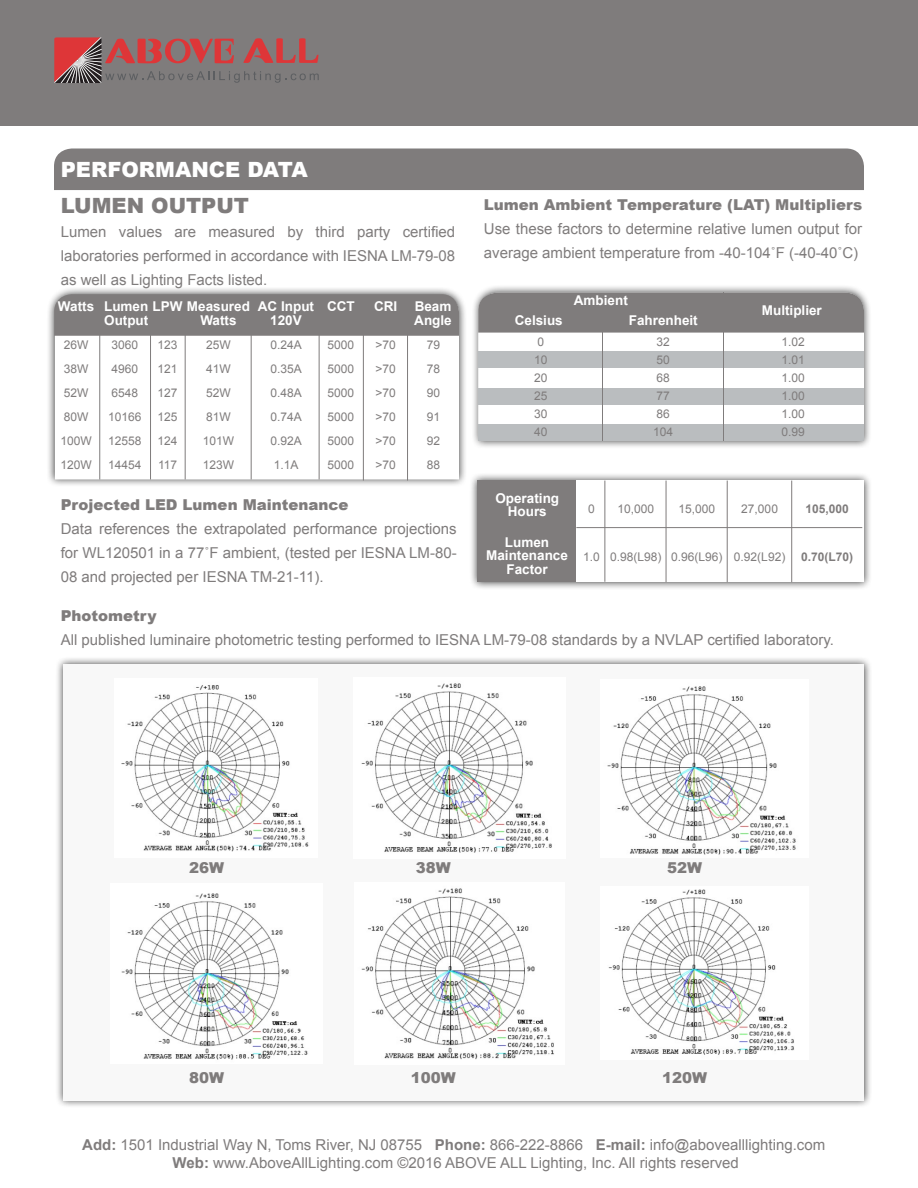
<style>
.page{position:relative;width:918px;height:1188px;background:#fff}
.page>*{position:absolute;margin:0;border:0;box-sizing:border-box;transform-origin:0 0}
.t1{font:900 21px "Arial";color:#fff}
.t2{font:900 21px "Arial";color:#7f7c7c}
.t3{font:15px/24px "Arial";color:#7f7c7c;text-align:justify}
.t4{font:900 15px "Arial";color:#7f7c7c}
.t5{font:700 13.5px/13.5px "Arial";color:#fff;text-align:center}
.t6{font:12px/24px "Arial";color:#7f7c7c;text-align:justify}
.t7{font:700 12px "Arial";color:#7f7c7c}
.s1{font-weight:700}
</style>
<div class="page">
<div style="left:0;top:0;width:918px;height:126px;background:#7f7c7c"></div>
<svg style="left:54px;top:37px;width:265px;height:46px"></svg>
<div style="left:54px;top:148px;width:810px;height:42px;background:#7f7c7c"></div>
<div style="left:47px;top:287px;width:420px;height:201px;background:#000;opacity:.75"></div>
<svg style="left:55px;top:336px;width:404px;height:143px"></svg>
<div style="left:54px;top:294px;width:405px;height:42px;background:#7f7c7c"></div>
<hr style="left:99px;top:333px;width:1px;height:146px;background:#7f7c7c">
<hr style="left:150px;top:333px;width:1px;height:146px;background:#7f7c7c">
<hr style="left:185px;top:333px;width:1px;height:146px;background:#7f7c7c">
<hr style="left:319px;top:333px;width:1px;height:146px;background:#7f7c7c">
<hr style="left:363px;top:334px;width:1px;height:147px;background:#7f7c7c">
<hr style="left:407px;top:334px;width:1px;height:147px;background:#7f7c7c">
<div style="left:55px;top:656px;width:817px;height:453px;background:#000;opacity:.75"></div>
<div style="left:63px;top:664px;width:801px;height:437px;background:#f8f8f8"></div>
<div style="left:471px;top:285px;width:401px;height:164px;background:#000;opacity:.75"></div>
<svg style="left:478px;top:333px;width:386px;height:91px"></svg>
<div style="left:478px;top:293px;width:386px;height:40px;background:#7f7c7c"></div>
<div style="left:478px;top:351px;width:386px;height:17px;background:#babdbf"></div>
<div style="left:478px;top:388px;width:386px;height:16px;background:#babdbf"></div>
<div style="left:478px;top:424px;width:386px;height:17px;background:#babdbf"></div>
<hr style="left:603px;top:311px;width:1px;height:130px;background:#7f7c7c">
<hr style="left:723px;top:293px;width:1px;height:148px;background:#7f7c7c">
<hr style="left:479px;top:310px;width:243px;height:1px;background:#7f7c7c">
<hr style="left:251px;top:333px;width:1px;height:146px;background:#7f7c7c">
<img style="left:121px;top:893px;width:187px;height:167px">
<img style="left:361px;top:888px;width:193px;height:171px">
<img style="left:608px;top:889px;width:186px;height:166px">
<div style="left:469px;top:472px;width:403px;height:118px;background:#000;opacity:.75"></div>
<div style="left:477px;top:481px;width:387px;height:101px;background:#fff"></div>
<div style="left:477px;top:481px;width:99px;height:101px;background:#7f7c7c"></div>
<hr style="left:604px;top:481px;width:1px;height:101px;background:#7f7c7c">
<hr style="left:791px;top:481px;width:1px;height:101px;background:#7f7c7c">
<hr style="left:666px;top:481px;width:1px;height:101px;background:#7f7c7c">
<hr style="left:727px;top:481px;width:1px;height:101px;background:#7f7c7c">
<hr style="left:576px;top:527px;width:286px;height:1px;background:#7f7c7c">
<img style="left:121px;top:685px;width:188px;height:167px">
<img style="left:361px;top:683px;width:191px;height:170px">
<img style="left:607px;top:686px;width:189px;height:169px">
<h1 class="t1" style="left:61px;top:154px;width:249px">PERFORMANCE DATA</h1>
<h1 class="t2" style="left:61px;top:190px;width:190px">LUMEN OUTPUT</h1>
<p class="t3" style="left:61px;top:220px;width:396px">Lumen values are measured by third party certified laboratories performed in accordance with IESNA LM-79-08 as well as Lighting Facts listed.</p>
<p class="t5" style="left:104px;top:300px;width:147px;text-align:left;text-indent:-46px">Watts Lumen LPW Measured<br>Output</p>
<p class="t5" style="left:327px;top:300px;width:29px">CCT</p>
<p class="t5" style="left:374px;top:300px;width:25px">CRI</p>
<p class="t5" style="left:414px;top:300px;width:39px;text-align:left">Beam<br>Angle</p>
<p class="t6" style="left:60px;top:333px;width:33px;text-align:left">26W<br>38W<br>52W<br>80W<br>100W<br>120W</p>
<p class="t6" style="left:108px;top:333px;width:35px;text-align:left">3060<br>4960<br>6548<br>10166<br>12558<br>14454</p>
<p class="t6" style="left:271px;top:333px;width:33px">0.24A 0.35A 0.48A 0.74A 0.92A 1.1A</p>
<p class="t6" style="left:376px;top:333px;width:22px">&gt;70 &gt;70 &gt;70 &gt;70 &gt;70 &gt;70</p>
<p class="t5" style="left:258px;top:300px;width:58px">AC Input<br>120V</p>
<p class="t5" style="left:200px;top:314px;width:38px">Watts</p>
<p class="t6" style="left:203px;top:333px;width:33px;text-align:left">25W<br>41W<br>52W<br>81W<br>101W<br>123W</p>
<p class="t6" style="left:328px;top:333px;width:28px">5000<br>5000<br>5000<br>5000<br>5000<br>5000</p>
<p class="t4" style="left:61px;top:494px;width:289px">Projected LED Lumen Maintenance</p>
<p class="t3" style="left:61px;top:517px;width:397px">Data references the extrapolated performance projections for WL120501 in a 77˚F ambient, (tested per IESNA LM-80- 08 and projected per IESNA TM-21-11).</p>
<p class="t6" style="left:158px;top:333px;width:22px">123<br>121<br>127<br>125<br>124<br>117</p>
<p class="t6" style="left:427px;top:333px;width:15px">79<br>78<br>90<br>91<br>92<br>88</p>
<p class="t4" style="left:484px;top:194px;width:380px">Lumen Ambient Temperature (LAT) Multipliers</p>
<p class="t3" style="left:484px;top:217px;width:380px">Use these factors to determine relative lumen output for average ambient temperature from -40-104˚F (-40-40˚C)</p>
<p class="t5" style="left:574px;top:294px;width:55px">Ambient</p>
<p class="t5" style="left:515px;top:314px;width:50px">Celsius</p>
<p class="t5" style="left:629px;top:314px;width:71px">Fahrenheit</p>
<p class="t5" style="left:762px;top:304px;width:62px">Multiplier</p>
<p class="t6" style="left:534px;top:333px;width:15px;line-height:18px;text-align:left">0<br>10<br>20<br>25<br>30<br>40</p>
<p class="t6" style="left:653px;top:333px;width:22px;line-height:18px;text-align:left">32<br>50<br>68<br>77<br>86<br>104</p>
<p class="t6" style="left:782px;top:333px;width:25px;line-height:18px">1.02<br>1.01<br>1.00<br>1.00<br>1.00<br>0.99</p>
<p class="t5" style="left:495px;top:491px;width:65px">Operating<br>Hours</p>
<p class="t5" style="left:486px;top:536px;width:83px">Lumen<br>Maintenance<br>Factor</p>
<p class="t6" style="left:588px;top:497px;width:8px">0</p>
<p class="t6" style="left:583px;top:545px;width:18px">1.0</p>
<p class="t6" style="left:617px;top:497px;width:38px">10,000</p>
<p class="t6" style="left:610px;top:545px;width:53px">0.98(L98)</p>
<p class="t6" style="left:678px;top:497px;width:38px">15,000</p>
<p class="t6" style="left:671px;top:545px;width:53px">0.96(L96)</p>
<p class="t6" style="left:741px;top:497px;width:38px">27,000</p>
<p class="t6" style="left:734px;top:545px;width:53px">0.92(L92)</p>
<p class="t7" style="left:806px;top:501px;width:45px">105,000</p>
<p class="t7" style="left:801px;top:549px;width:54px">0.70(L70)</p>
<p class="t4" style="left:61px;top:605px;width:97px">Photometry</p>
<p class="t3" style="left:61px;top:628px;width:775px">All published luminaire photometric testing performed to IESNA LM-79-08 standards by a NVLAP certified laboratory.</p>
<p class="t4" style="left:189px;top:857px;width:37px">26W</p>
<p class="t4" style="left:416px;top:857px;width:37px">38W</p>
<p class="t4" style="left:667px;top:857px;width:37px">52W</p>
<p class="t4" style="left:189px;top:1066px;width:37px">80W</p>
<p class="t4" style="left:411px;top:1066px;width:47px">100W</p>
<p class="t4" style="left:662px;top:1066px;width:47px">120W</p>
<p class="t3" style="left:82px;top:1136px;width:745px;line-height:18px;text-align:center"><span class="s1">Add:</span> 1501 Industrial Way N, Toms River, NJ 08755 <span class="s1">Phone:</span> 866-222-8866 <span class="s1">E-mail:</span> info@abovealllighting.com<br><span class="s1">Web:</span> www.AboveAllLighting.com ©2016 ABOVE ALL Lighting, Inc. All rights reserved</p>
</div>
